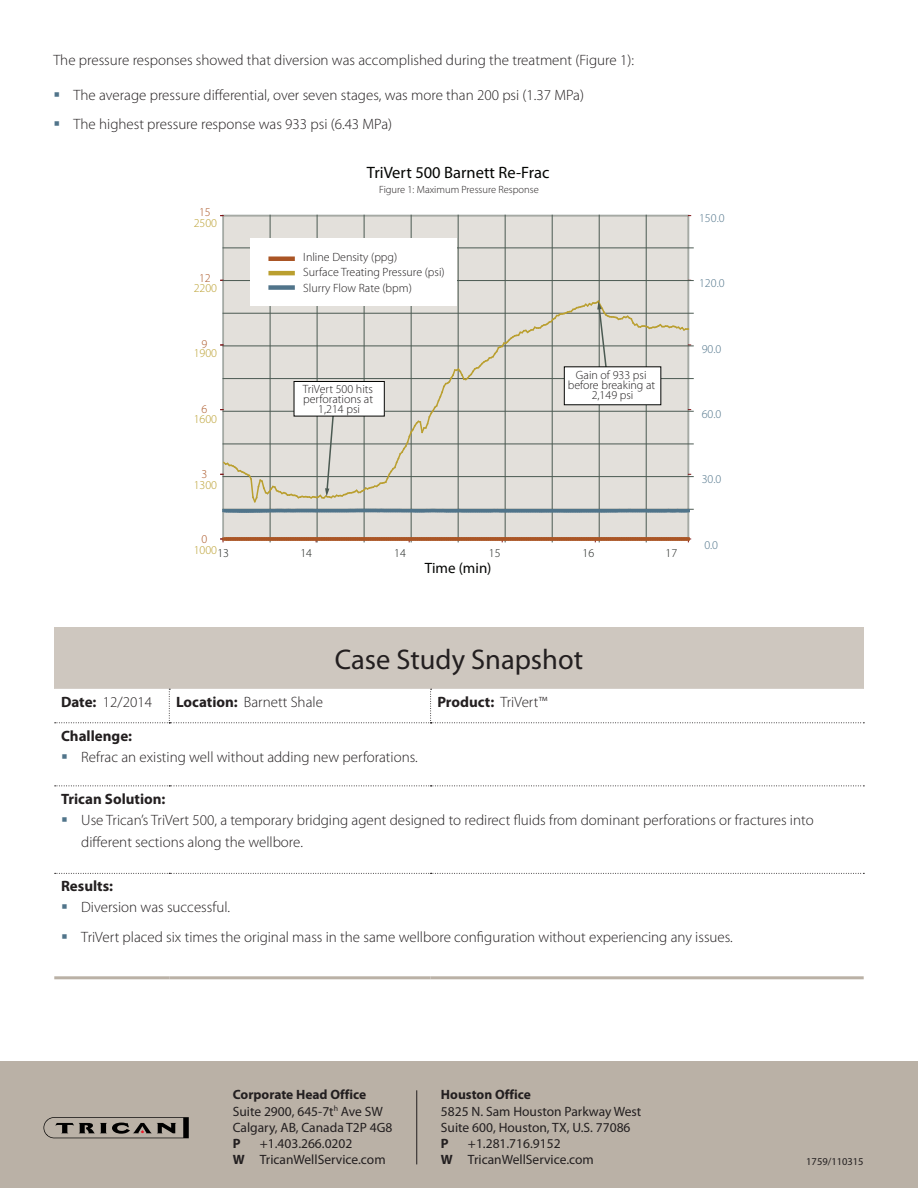
<style>
.page{position:relative;width:918px;height:1188px;background:#fff}
.page>*{position:absolute;margin:0;border:0;box-sizing:border-box;transform-origin:0 0}
.t1{font:28.5px "Myriad Pro";color:#231f20}
.t2{font:16.5px "Myriad Pro";color:#040503}
.t3{font:300 15px/29.2px "Myriad Pro";color:#231f20}
.t4{font:700 15px "Myriad Pro";color:#231f20}
.t5{font:15px "Myriad Pro";color:#040503}
.t6{font:13.5px/16.2px "Myriad Pro";color:#231f20}
.t7{font:700 13.5px "Myriad Pro";color:#231f20}
.t8{font:300 12px/10.1px "Myriad Pro";color:#201d1e;text-align:center}
.t9{font:300 12px "Myriad Pro";color:#ba9f2f}
.t10{font:300 12px "Myriad Pro";color:#50748a}
.t11{font:300 12px "Myriad Pro";color:#1d211e}
.t12{font:300 12px "Myriad Pro";color:#aa5525}
.t13{font:300 10.5px "Myriad Pro";color:#231f20}
.t14{font:10.5px "Myriad Pro";color:#231f20}
.s1{color:#1d211e}
.s2{font-weight:700}
.s3{font-weight:300}
</style>
<div class="page">
<div style="left:223px;top:216px;width:465px;height:323px;background:#e3e0db"></div>
<hr style="left:270px;top:215px;width:1px;height:327px;background:#4b5a52">
<hr style="left:317px;top:215px;width:1px;height:327px;background:#4b5a52">
<hr style="left:364px;top:215px;width:1px;height:327px;background:#4b5a52">
<hr style="left:411px;top:215px;width:1px;height:327px;background:#4b5a52">
<hr style="left:458px;top:215px;width:1px;height:327px;background:#4b5a52">
<hr style="left:505px;top:215px;width:1px;height:327px;background:#4b5a52">
<hr style="left:552px;top:215px;width:1px;height:327px;background:#4b5a52">
<hr style="left:599px;top:215px;width:1px;height:327px;background:#4b5a52">
<hr style="left:646px;top:215px;width:1px;height:327px;background:#4b5a52">
<hr style="left:223px;top:509px;width:470px;height:1px;background:#4b5a52">
<hr style="left:223px;top:476px;width:470px;height:1px;background:#4b5a52">
<hr style="left:223px;top:444px;width:470px;height:1px;background:#4b5a52">
<hr style="left:223px;top:411px;width:470px;height:1px;background:#4b5a52">
<hr style="left:223px;top:378px;width:470px;height:1px;background:#4b5a52">
<hr style="left:223px;top:346px;width:470px;height:1px;background:#4b5a52">
<hr style="left:223px;top:313px;width:470px;height:1px;background:#4b5a52">
<hr style="left:223px;top:280px;width:470px;height:1px;background:#4b5a52">
<hr style="left:223px;top:248px;width:470px;height:1px;background:#4b5a52">
<svg style="left:221px;top:537px;width:470px;height:5px"></svg>
<svg style="left:221px;top:299px;width:470px;height:214px"></svg>
<div style="left:564px;top:367px;width:97px;height:38px;background:#fff"></div>
<div style="left:294px;top:382px;width:90px;height:34px;background:#fff"></div>
<div style="left:294px;top:381px;width:91px;height:35px;border:1px solid #040503"></div>
<div style="left:251px;top:239px;width:206px;height:67px;background:#fff"></div>
<div style="left:268px;top:285px;width:27px;height:5px;background:#50748a"></div>
<hr style="left:268px;top:271px;width:27px;height:4px;background:#ba9f2f">
<div style="left:268px;top:256px;width:27px;height:5px;background:#aa5525"></div>
<div style="left:54px;top:627px;width:810px;height:62px;background:#cec7bf"></div>
<svg style="left:54px;top:722px;width:810px;height:152px"></svg>
<svg style="left:55px;top:786px;width:809px;height:1px"></svg>
<svg style="left:55px;top:873px;width:809px;height:1px"></svg>
<hr style="left:54px;top:976px;width:115px;height:3px;background:#bab1a6">
<hr style="left:169px;top:976px;width:262px;height:3px;background:#bab1a6">
<hr style="left:431px;top:976px;width:433px;height:3px;background:#bab1a6">
<svg style="left:55px;top:689px;width:809px;height:34px"></svg>
<div style="left:0;top:1061px;width:918px;height:127px;background:#bab1a6"></div>
<svg style="left:44px;top:1117px;width:145px;height:21px"></svg>
<hr style="left:416px;top:1090px;width:1px;height:74px;background:#231f20">
<svg style="left:62px;top:754px;width:5px;height:5px"></svg>
<svg style="left:62px;top:817px;width:5px;height:5px"></svg>
<p class="t3" style="left:53px;top:45px;width:582px">The pressure responses showed that diversion was accomplished during the treatment (Figure 1):</p>
<p class="t3" style="left:74px;top:80px;width:512px">The average pressure differential, over seven stages, was more than 200 psi (1.37 MPa)<br>The highest pressure response was 933 psi (6.43 MPa)</p>
<p class="t2" style="left:367px;top:162px;width:184px">TriVert 500 Barnett Re-Frac</p>
<p class="t12" style="left:199px;top:205px;width:13px">15</p>
<p class="t9" style="left:194px;top:216px;width:25px">2500</p>
<p class="t12" style="left:199px;top:271px;width:13px">12</p>
<p class="t9" style="left:194px;top:281px;width:25px">2200</p>
<p class="t12" style="left:202px;top:336px;width:7px">9</p>
<p class="t9" style="left:194px;top:346px;width:25px">1900</p>
<p class="t12" style="left:202px;top:402px;width:7px">6</p>
<p class="t9" style="left:194px;top:411px;width:25px">1600</p>
<p class="t12" style="left:202px;top:467px;width:7px">3</p>
<p class="t9" style="left:194px;top:477px;width:25px">1300</p>
<p class="t12" style="left:202px;top:532px;width:7px">0</p>
<p class="t13" style="left:379px;top:183px;width:161px">Figure 1: Maximum Pressure Response</p>
<p class="t8" style="left:303px;top:252px;width:96px">Inline Density (ppg)</p>
<p class="t8" style="left:303px;top:283px;width:110px">Slurry Flow Rate (bpm)</p>
<p class="t8" style="left:303px;top:267px;width:143px">Surface Treating Pressure (psi)</p>
<p class="t8" style="left:303px;top:383px;width:72px">TriVert 500 hits perforations at<br>1,214 psi</p>
<p class="t8" style="left:568px;top:370px;width:89px">Gain of 933 psi before breaking at<br>2,149 psi</p>
<p class="t9" style="left:194px;top:543px;width:37px">1000<span class="s1">13</span></p>
<p class="t11" style="left:300px;top:545px;width:13px">14</p>
<p class="t11" style="left:394px;top:545px;width:13px">14</p>
<p class="t11" style="left:489px;top:545px;width:13px">15</p>
<p class="t11" style="left:583px;top:545px;width:13px">16</p>
<p class="t11" style="left:666px;top:545px;width:13px">17</p>
<p class="t5" style="left:425px;top:559px;width:68px">Time (min)</p>
<p class="t10" style="left:699px;top:211px;width:27px">150.0</p>
<p class="t10" style="left:699px;top:276px;width:27px">120.0</p>
<p class="t10" style="left:702px;top:342px;width:21px">90.0</p>
<p class="t10" style="left:702px;top:407px;width:21px">60.0</p>
<p class="t10" style="left:702px;top:472px;width:21px">30.0</p>
<p class="t10" style="left:704px;top:537px;width:15px">0.0</p>
<h1 class="t1" style="left:335px;top:642px;width:250px">Case Study Snapshot</h1>
<p class="t3" style="left:61px;top:687px;width:92px"><span class="s2">Date:</span> 12/2014</p>
<p class="t3" style="left:176px;top:687px;width:148px"><span class="s2">Location:</span> Barnett Shale</p>
<p class="t4" style="left:437px;top:692px;width:112px">Product: <span class="s3">TriVert™</span></p>
<p class="t4" style="left:61px;top:726px;width:73px">Challenge:</p>
<p class="t3" style="left:81px;top:742px;width:338px">Refrac an existing well without adding new perforations.</p>
<p class="t4" style="left:61px;top:789px;width:106px">Trican Solution:</p>
<p class="t3" style="left:81px;top:808px;width:734px;line-height:22.5px">Use Trican’s TriVert 500, a temporary bridging agent designed to redirect fluids from dominant perforations or fractures into different sections along the wellbore.</p>
<p class="t4" style="left:61px;top:877px;width:54px">Results:</p>
<p class="t3" style="left:81px;top:893px;width:653px">Diversion was successful.<br>TriVert placed six times the original mass in the same wellbore configuration without experiencing any issues.</p>
<p class="t6" style="left:233px;top:1087px;width:161px"><span class="s2">Corporate Head Office<br></span>Suite 2900, 645-7t<sup>h</sup> Ave SW<br>Calgary, AB, Canada T2P 4G8</p>
<p class="t7" style="left:233px;top:1135px;width:9px">P</p>
<p class="t6" style="left:233px;top:1135px;width:154px;text-align:center">+1.403.266.0202<br><span class="s2">W</span> TricanWellService.com</p>
<p class="t7" style="left:441px;top:1086px;width:91px">Houston Office</p>
<p class="t6" style="left:441px;top:1103px;width:202px">5825 N. Sam Houston Parkway West<br>Suite 600, Houston, TX, U.S. 77086</p>
<p class="t7" style="left:441px;top:1135px;width:9px">P</p>
<p class="t6" style="left:441px;top:1135px;width:154px;text-align:center">+1.281.716.9152<br><span class="s2">W</span> TricanWellService.com</p>
<p class="t14" style="left:799px;top:1153px;width:54px">530/050813</p>
<p class="t14" style="left:806px;top:1155px;width:59px">1759/110315</p>
</div>
